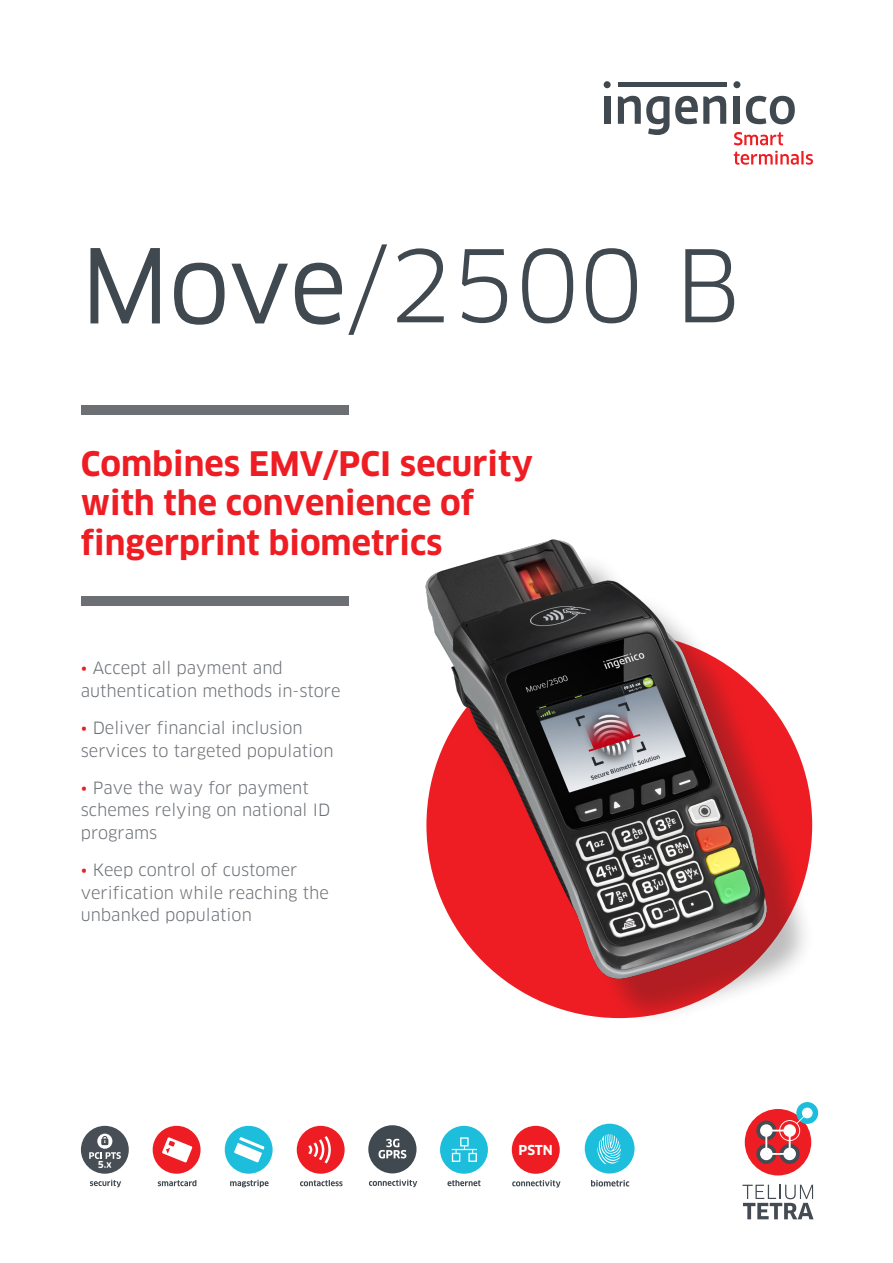
<style>
.page{position:relative;width:893px;height:1263px;background:#fff}
.page>*{position:absolute;margin:0;border:0;box-sizing:border-box;transform-origin:0 0}
.COUV_-_Titre{font:97.5px "Clan Pro";color:#414950}
.COUV_-_Sous-titre{font:700 33px/39.6px "Clan Pro";color:#ee1d23}
.COUV_-_Texte_points{font:16.5px/22.5px "Clan Pro";color:#6c7075}
.t1{font:700 13.35px "Clan";color:#fff}
.t2{font:700 9.45px "Clan Pro";color:#fff}
.s1{color:#ee1d23}
</style>
<div class="page">
<div style="left:604px;top:96px;width:6px;height:28px;background:#414950"></div>
<div style="left:618px;top:82px;width:108px;height:5px;background:#414950"></div>
<div style="left:734px;top:96px;width:6px;height:28px;background:#414950"></div>
<svg style="left:746px;top:96px;width:49px;height:28px"></svg>
<div style="left:604px;top:81px;width:7px;height:7px;background:#414950;border-radius:50%"></div>
<div style="left:733px;top:81px;width:7px;height:7px;background:#414950;border-radius:50%"></div>
<svg style="left:618px;top:96px;width:51px;height:39px"></svg>
<svg style="left:675px;top:96px;width:51px;height:28px"></svg>
<svg style="left:734px;top:132px;width:49px;height:13px"></svg>
<svg style="left:734px;top:151px;width:79px;height:14px"></svg>
<div style="left:81px;top:405px;width:268px;height:10px;background:#6c7075"></div>
<div style="left:81px;top:596px;width:268px;height:10px;background:#6c7075"></div>
<svg style="left:90px;top:248px;width:70px;height:76px"></svg>
<svg style="left:174px;top:262px;width:169px;height:63px"></svg>
<div style="left:153px;top:1126px;width:48px;height:48px;background:#ee1d23;border-radius:50%"></div>
<svg style="left:162px;top:1137px;width:30px;height:25px"></svg>
<svg style="left:158px;top:1180px;width:38px;height:6px"></svg>
<div style="left:225px;top:1126px;width:48px;height:48px;background:#1cbedc;border-radius:50%"></div>
<svg style="left:234px;top:1137px;width:30px;height:25px"></svg>
<svg style="left:230px;top:1180px;width:39px;height:7px"></svg>
<div style="left:297px;top:1126px;width:48px;height:48px;background:#ee1d23;border-radius:50%"></div>
<svg style="left:308px;top:1136px;width:23px;height:27px"></svg>
<svg style="left:300px;top:1180px;width:43px;height:6px"></svg>
<div style="left:368px;top:1125px;width:48px;height:48px;background:#414950;border-radius:50%"></div>
<svg style="left:379px;top:1139px;width:27px;height:19px"></svg>
<svg style="left:369px;top:1179px;width:48px;height:8px"></svg>
<svg style="left:447px;top:1180px;width:34px;height:6px"></svg>
<div style="left:440px;top:1126px;width:48px;height:48px;background:#1cbedc;border-radius:50%"></div>
<svg style="left:452px;top:1137px;width:25px;height:25px"></svg>
<svg style="left:512px;top:1180px;width:48px;height:7px"></svg>
<div style="left:512px;top:1126px;width:48px;height:48px;background:#ee1d23;border-radius:50%"></div>
<div style="left:585px;top:1124px;width:49px;height:49px;background:#1cbedc;border-radius:50%"></div>
<svg style="left:597px;top:1134px;width:24px;height:30px"></svg>
<svg style="left:591px;top:1180px;width:38px;height:6px"></svg>
<div style="left:745px;top:1109px;width:66px;height:66px;background:#ee1d23;border-radius:50%"></div>
<svg style="left:756px;top:1144px;width:20px;height:20px"></svg>
<svg style="left:780px;top:1144px;width:20px;height:20px"></svg>
<div style="left:796px;top:1102px;width:22px;height:22px;background:#1cbedc;border-radius:50%"></div>
<svg style="left:756px;top:1120px;width:20px;height:20px"></svg>
<svg style="left:760px;top:1107px;width:53px;height:53px"></svg>
<svg style="left:742px;top:1185px;width:71px;height:34px"></svg>
<div style="left:438px;top:552px;width:377px;height:474px;background:#231f20;opacity:.3"></div>
<img style="left:425px;top:539px;width:372px;height:479px">
<div style="left:81px;top:1126px;width:48px;height:48px;background:#474e56;border-radius:50%"></div>
<svg style="left:90px;top:1180px;width:31px;height:7px"></svg>
<svg style="left:89px;top:1152px;width:32px;height:16px"></svg>
<svg style="left:97px;top:1133px;width:15px;height:16px"></svg>
<svg style="left:101px;top:1136px;width:7px;height:9px"></svg>
<p class="COUV_-_Titre" style="left:81px;top:228px;width:662px">Move/2500 B</p>
<p class="COUV_-_Sous-titre" style="left:81px;top:444px;width:454px">Combines EMV/PCI security with the convenience of fingerprint biometrics</p>
<p class="COUV_-_Texte_points" style="left:81px;top:657px;width:261px"><span class="s1">•</span> Accept all payment and authentication methods in-store</p>
<p class="COUV_-_Texte_points" style="left:81px;top:717px;width:254px"><span class="s1">•</span> Deliver financial inclusion services to targeted population</p>
<p class="COUV_-_Texte_points" style="left:81px;top:777px;width:251px"><span class="s1">•</span> Pave the way for payment schemes relying on national ID programs</p>
<p class="COUV_-_Texte_points" style="left:81px;top:859px;width:250px"><span class="s1">•</span> Keep control of customer verification while reaching the unbanked population</p>
<p class="t2" style="left:98px;top:1159px;width:8px">5</p>
<p class="t1" style="left:519px;top:1141px;width:36px">PSTN</p>
</div>
